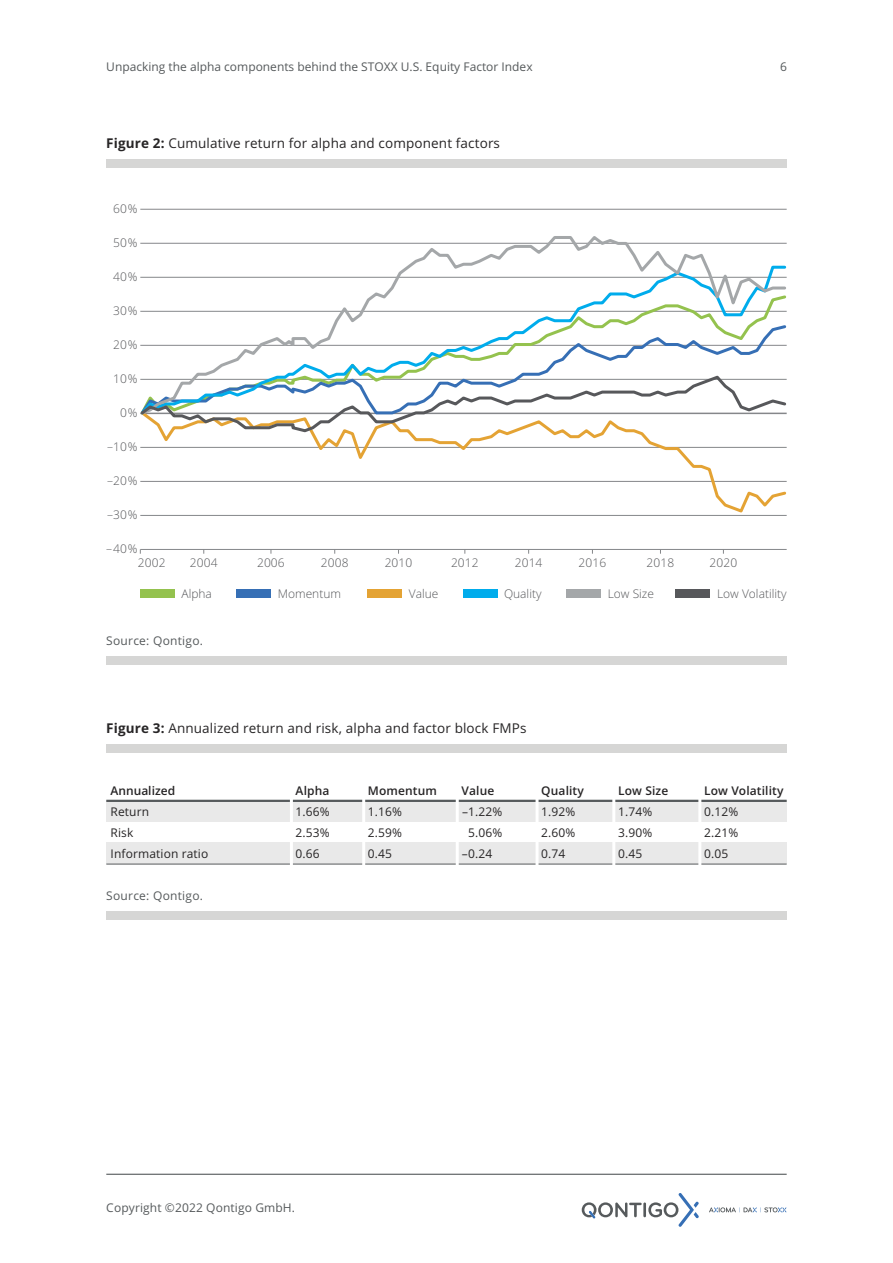
<style>
.page{position:relative;width:893px;height:1263px;background:#fff}
.page>*{position:absolute;margin:0;border:0;box-sizing:border-box;transform-origin:0 0}
.t1{font:13.5px "Open Sans";letter-spacing:.01em;color:#272526}
.t2{font:300 12px "Open Sans";letter-spacing:.005em;color:#57585b}
.t3{font:12px/21px "Open Sans";letter-spacing:.01em;color:#272526;text-align:justify}
.t4{font:12px "Open Sans";color:#565a5c}
.t5{font:600 12px "Open Sans";letter-spacing:.01em;color:#272526}
.t6{font:12px "Open Sans";letter-spacing:.02em;color:#565a5c}
.s1{font-weight:700}
</style>
<div class="page">
<hr style="left:106px;top:1174px;width:681px;height:1px;background:#565a5c">
<hr style="left:643px;top:1202px;width:3px;height:15px;background:#565a5c">
<svg style="left:648px;top:1193px;width:51px;height:34px"></svg>
<svg style="left:582px;top:1202px;width:60px;height:17px"></svg>
<svg style="left:709px;top:1207px;width:77px;height:5px"></svg>
<div style="left:106px;top:656px;width:681px;height:9px;background:#d6d6d5"></div>
<div style="left:106px;top:159px;width:681px;height:9px;background:#d6d6d5"></div>
<hr style="left:140px;top:209px;width:647px;height:1px;background:#85878a">
<hr style="left:140px;top:515px;width:647px;height:1px;background:#85878a">
<hr style="left:140px;top:549px;width:647px;height:1px;background:#85878a">
<div style="left:140px;top:590px;width:35px;height:8px;background:#94c24e"></div>
<div style="left:236px;top:590px;width:35px;height:8px;background:#366fb5"></div>
<div style="left:368px;top:590px;width:34px;height:8px;background:#e4a334"></div>
<div style="left:463px;top:590px;width:34px;height:8px;background:#00acec"></div>
<div style="left:566px;top:590px;width:35px;height:8px;background:#a4a7a9"></div>
<div style="left:676px;top:590px;width:34px;height:8px;background:#57585b"></div>
<svg style="left:140px;top:434px;width:647px;height:79px"></svg>
<svg style="left:140px;top:236px;width:647px;height:137px"></svg>
<svg style="left:140px;top:373px;width:647px;height:61px"></svg>
<div style="left:106px;top:801px;width:681px;height:21px;background:#e9e9e9"></div>
<div style="left:106px;top:843px;width:681px;height:21px;background:#e9e9e9"></div>
<hr style="left:106px;top:800px;width:681px;height:2px;background:#565a5c">
<div style="left:106px;top:744px;width:681px;height:9px;background:#d6d6d5"></div>
<div style="left:106px;top:911px;width:681px;height:8px;background:#d6d6d5"></div>
<hr style="left:106px;top:864px;width:681px;height:1px;background:#565a5c">
<hr style="left:290px;top:788px;width:3px;height:86px;background:#fff">
<hr style="left:362px;top:788px;width:3px;height:86px;background:#fff">
<hr style="left:456px;top:788px;width:3px;height:86px;background:#fff">
<hr style="left:536px;top:788px;width:3px;height:86px;background:#fff">
<hr style="left:612px;top:788px;width:3px;height:86px;background:#fff">
<hr style="left:698px;top:788px;width:3px;height:86px;background:#fff">
<p class="t4" style="left:106px;top:59px;width:428px">unpacking the alpha components behind the STOXX u.S. Equity Factor Index</p>
<p class="t4" style="left:780px;top:59px;width:8px">6</p>
<p class="t1" style="left:106px;top:135px;width:395px"><span class="s1">Figure 2:</span> Cumulative return for alpha and component factors</p>
<p class="t2" style="left:113px;top:202px;width:26px">60%</p>
<p class="t2" style="left:113px;top:236px;width:26px">50%</p>
<p class="t2" style="left:113px;top:270px;width:26px">40%</p>
<p class="t2" style="left:113px;top:304px;width:26px">30%</p>
<p class="t2" style="left:113px;top:338px;width:26px">20%</p>
<p class="t2" style="left:113px;top:372px;width:26px">10%</p>
<p class="t2" style="left:120px;top:406px;width:19px">0%</p>
<p class="t2" style="left:107px;top:440px;width:32px">–10%</p>
<p class="t2" style="left:107px;top:474px;width:32px">–20%</p>
<p class="t2" style="left:107px;top:508px;width:32px">–30%</p>
<p class="t2" style="left:106px;top:542px;width:33px">–40%</p>
<p class="t2" style="left:138px;top:556px;width:29px">2002</p>
<p class="t2" style="left:190px;top:556px;width:29px">2004</p>
<p class="t2" style="left:257px;top:556px;width:29px">2006</p>
<p class="t2" style="left:321px;top:556px;width:29px">2008</p>
<p class="t2" style="left:385px;top:556px;width:29px">2010</p>
<p class="t2" style="left:451px;top:556px;width:29px">2012</p>
<p class="t2" style="left:515px;top:556px;width:29px">2014</p>
<p class="t2" style="left:579px;top:556px;width:29px">2016</p>
<p class="t2" style="left:647px;top:556px;width:29px">2018</p>
<p class="t2" style="left:710px;top:556px;width:29px">2020</p>
<p class="t2" style="left:182px;top:587px;width:32px">Alpha</p>
<p class="t2" style="left:278px;top:587px;width:65px">Momentum</p>
<p class="t2" style="left:409px;top:587px;width:31px">Value</p>
<p class="t2" style="left:504px;top:587px;width:39px">Quality</p>
<p class="t2" style="left:608px;top:587px;width:48px">Low Size</p>
<p class="t2" style="left:717px;top:587px;width:71px">Low Volatility</p>
<p class="t6" style="left:106px;top:634px;width:98px">Source: Qontigo.</p>
<p class="t1" style="left:106px;top:720px;width:422px"><span class="s1">Figure 3:</span> Annualized return and risk, alpha and factor block FMPs</p>
<p class="t5" style="left:111px;top:783px;width:66px">Annualized</p>
<p class="t3" style="left:111px;top:801px;width:99px;text-align:left">Return<br>Risk<br>Information ratio</p>
<p class="t6" style="left:106px;top:888px;width:98px">Source: Qontigo.</p>
<p class="t5" style="left:296px;top:783px;width:35px">Alpha</p>
<p class="t3" style="left:296px;top:801px;width:36px">1.66% 2.53% 0.66</p>
<p class="t5" style="left:368px;top:783px;width:71px">Momentum</p>
<p class="t3" style="left:368px;top:801px;width:36px">1.16% 2.59% 0.45</p>
<p class="t5" style="left:461px;top:783px;width:34px">Value</p>
<p class="t3" style="left:462px;top:801px;width:42px">–1.22%</p>
<p class="t3" style="left:468px;top:822px;width:36px">5.06%</p>
<p class="t3" style="left:462px;top:843px;width:32px">–0.24</p>
<p class="t5" style="left:541px;top:783px;width:44px">Quality</p>
<p class="t3" style="left:541px;top:801px;width:36px">1.92% 2.60% 0.74</p>
<p class="t5" style="left:618px;top:783px;width:52px">Low Size</p>
<p class="t3" style="left:618px;top:801px;width:36px">1.74% 3.90% 0.45</p>
<p class="t5" style="left:704px;top:783px;width:81px">Low Volatility</p>
<p class="t3" style="left:704px;top:801px;width:36px">0.12% 2.21% 0.05</p>
<p class="t4" style="left:106px;top:1201px;width:190px">Copyright ©2022 Qontigo GmbH.</p>
</div>
